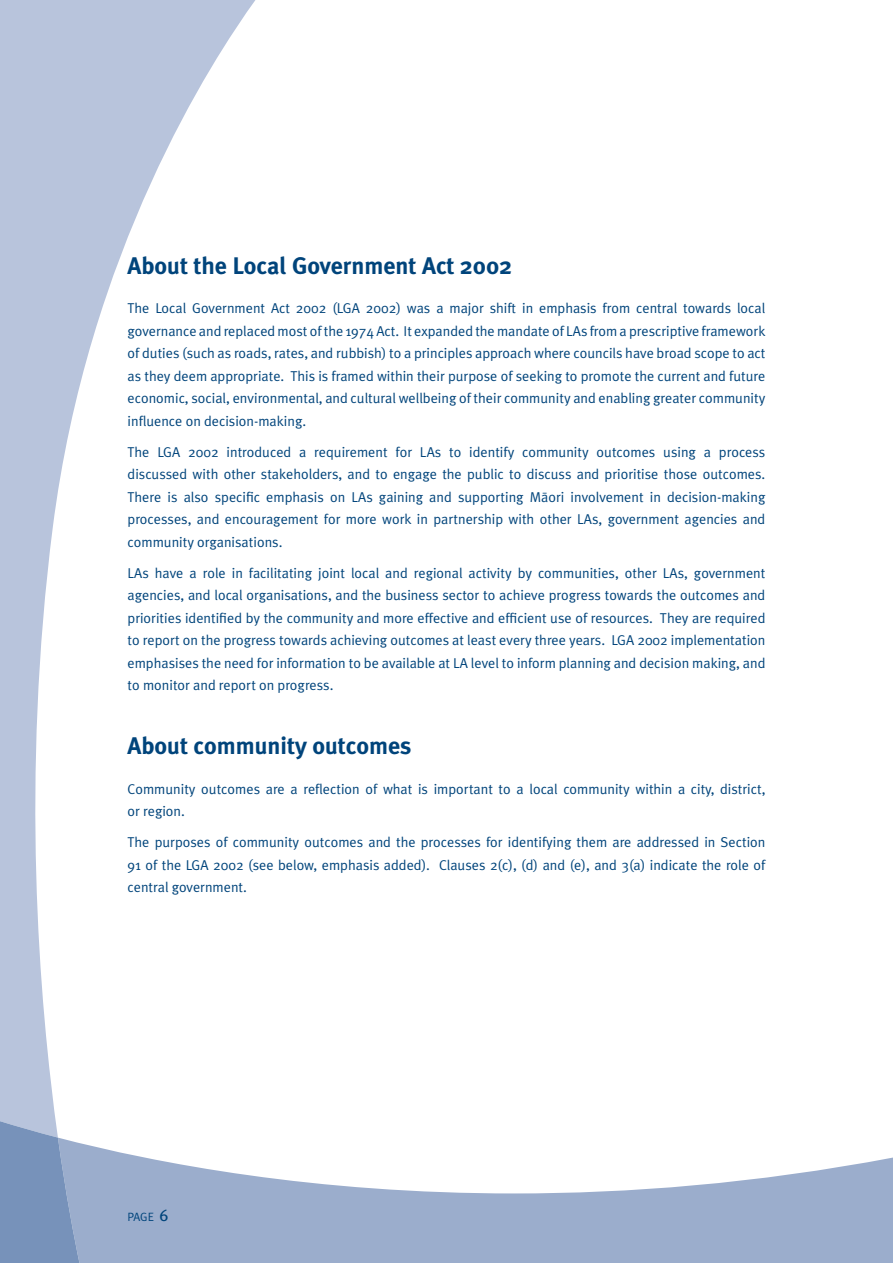
<style>
.page{position:relative;width:893px;height:1263px;background:#fff}
.page>*{position:absolute;margin:0;border:0;box-sizing:border-box;transform-origin:0 0}
.t1{font:700 24px "Meta Plus";color:#00447b}
.t2{font:14.25px/22.5px "Meta Plus Normal";color:#00447b;text-align:justify}
.t3{font:12px "Meta Plus Normal";color:#00447b}
.s1{font-family:"Meta Maori Normal"}
.s2{font-family:"Meta Plus Book Caps";font-size:16.5px}
</style>
<div class="page">
<svg style="left:0;top:0;width:255px;height:1121px"></svg>
<svg style="left:79px;top:1143px;width:814px;height:120px;fill:#9badcc"></svg>
<svg style="left:0;top:1121px;width:79px;height:142px;background:#839bc0"></svg>
<h1 class="t1" style="left:128px;top:252px;width:386px">About the Local Government Act 2002</h1>
<p class="t2" style="left:128px;top:297px;width:639px">The Local Government Act 2002 (LGA 2002) was a major shift in emphasis from central towards local governance and replaced most of the 1974 Act. It expanded the mandate of LAs from a prescriptive framework of duties (such as roads, rates, and rubbish) to a principles approach where councils have broad scope to act as they deem appropriate. This is framed within their purpose of seeking to promote the current and future economic, social, environmental, and cultural wellbeing of their community and enabling greater community influence on decision-making.</p>
<p class="t2" style="left:128px;top:440px;width:639px">The LGA 2002 introduced a requirement for LAs to identify community outcomes using a process discussed with other stakeholders, and to engage the public to discuss and prioritise those outcomes.<br>There is also specific emphasis on LAs gaining and supporting M<span class="s1">ä</span>ori involvement in decision-making processes, and encouragement for more work in partnership with other LAs, government agencies and community organisations.</p>
<p class="t2" style="left:128px;top:561px;width:639px">LAs have a role in facilitating joint local and regional activity by communities, other LAs, government agencies, and local organisations, and the business sector to achieve progress towards the outcomes and priorities identified by the community and more effective and efficient use of resources. They are required to report on the progress towards achieving outcomes at least every three years. LGA 2002 implementation emphasises the need for information to be available at LA level to inform planning and decision making, and to monitor and report on progress.</p>
<h1 class="t1" style="left:128px;top:732px;width:286px">About community outcomes</h1>
<p class="t2" style="left:128px;top:777px;width:639px">Community outcomes are a reflection of what is important to a local community within a city, district, or region.</p>
<p class="t2" style="left:128px;top:831px;width:639px">The purposes of community outcomes and the processes for identifying them are addressed in Section 91 of the LGA 2002 (see below, emphasis added). Clauses 2(c), (d) and (e), and 3(a) indicate the role of central government.</p>
<p class="t3" style="left:128px;top:1209px;width:42px">PAGE <span class="s2">6</span></p>
</div>
